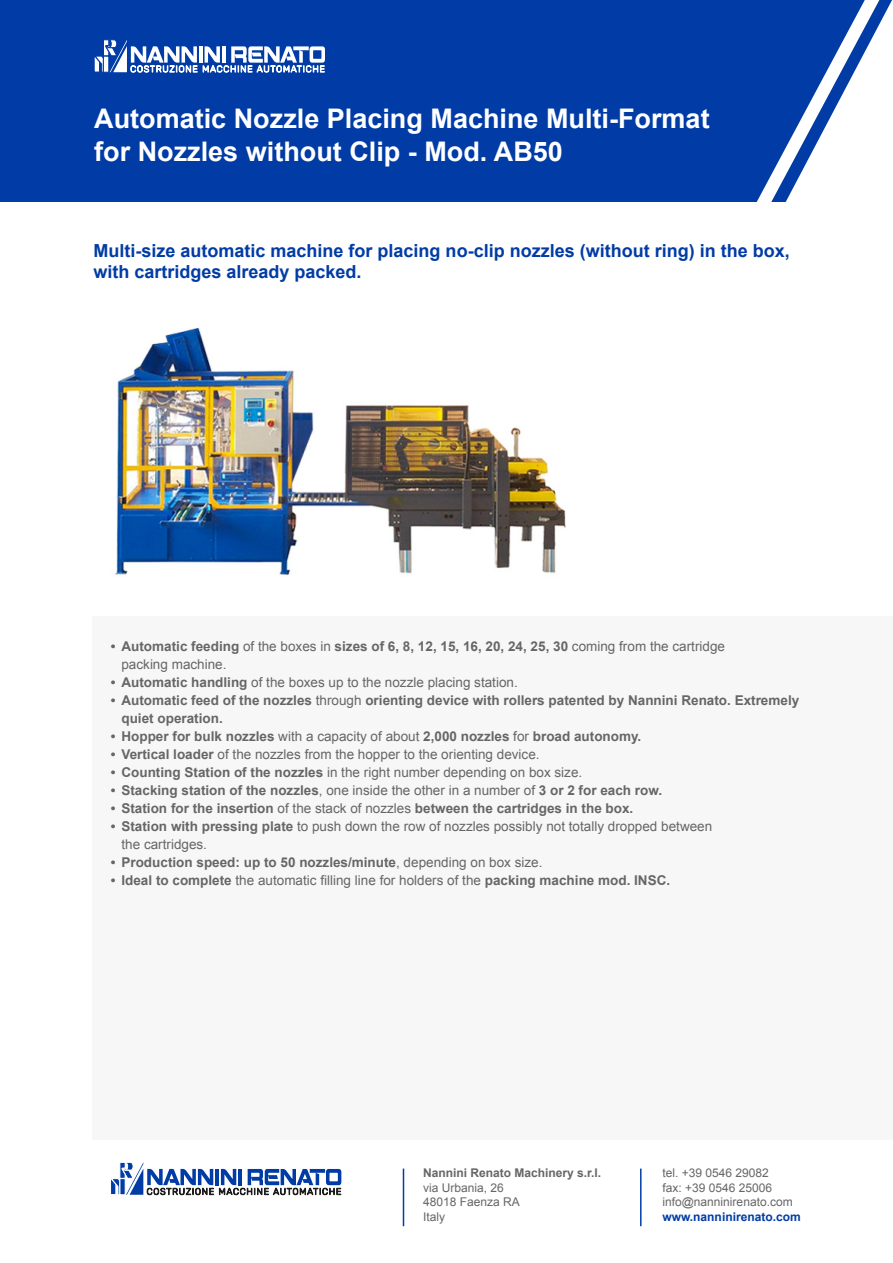
<style>
.page{position:relative;width:893px;height:1263px;background:#fff}
.page>*{position:absolute;margin:0;border:0;box-sizing:border-box;transform-origin:0 0}
.t1{font:700 27px "Arial";color:#fff}
.t2{font:700 18px/21.6px "Arial";color:#013ca6}
.Stile_di_paragrafo_1{font:700 13.5px "Arial";color:#666}
.Stile_di_paragrafo_1-2{font:13.5px "Arial";color:#666}
.t3{font:12px "Arial";color:#666}
.t4{font:700 12px "Arial";color:#666}
.t5{font:700 12px "Arial";color:#013ca6}
.s1{font-weight:400}
.s2{font-weight:700}
</style>
<div class="page">
<div style="left:0;top:0;width:892px;height:202px;background:#013ca6"></div>
<svg style="left:756px;top:0;width:136px;height:202px"></svg>
<svg style="left:94px;top:40px;width:103px;height:33px"></svg>
<hr style="left:199px;top:46px;width:3px;height:17px;background:#fff">
<svg style="left:203px;top:46px;width:122px;height:27px"></svg>
<img style="left:115px;top:328px;width:451px;height:250px">
<div style="left:93px;top:617px;width:799px;height:523px;background:#f7f7f7"></div>
<svg style="left:111px;top:1162px;width:230px;height:34px"></svg>
<hr style="left:403px;top:1169px;width:1px;height:57px;background:#013ca6">
<hr style="left:640px;top:1169px;width:1px;height:57px;background:#013ca6">
<p class="t1" style="left:94px;top:101px;width:617px">Automatic Nozzle Placing Machine Multi-Format</p>
<p class="t1" style="left:94px;top:133px;width:470px">for Nozzles without Clip - Mod. AB50</p>
<p class="t2" style="left:93px;top:240px;width:698px">Multi-size automatic machine for placing no-clip nozzles (without ring) in the box, with cartridges already packed.</p>
<p class="Stile_di_paragrafo_1" style="left:111px;top:637px;width:615px">• Automatic feeding <span class="s1">of the boxes in</span> sizes of 6, 8, 12, 15, 16, 20, 24, 25, 30 <span class="s1">coming from the cartridge</span></p>
<p class="Stile_di_paragrafo_1-2" style="left:121px;top:655px;width:107px">packing machine.</p>
<p class="Stile_di_paragrafo_1-2" style="left:111px;top:673px;width:408px"><span class="s2">• Automatic handling</span> of the boxes up to the nozzle placing station.</p>
<p class="Stile_di_paragrafo_1" style="left:111px;top:691px;width:689px">• Automatic feed of the nozzles <span class="s1">through</span> orienting device with rollers patented by Nannini Renato. Extremely</p>
<p class="Stile_di_paragrafo_1" style="left:121px;top:709px;width:103px">quiet operation.</p>
<p class="Stile_di_paragrafo_1" style="left:111px;top:727px;width:532px">• Hopper for bulk nozzles <span class="s1">with a capacity of about</span> 2,000 nozzles <span class="s1">for</span> broad autonomy.</p>
<p class="Stile_di_paragrafo_1-2" style="left:111px;top:745px;width:430px"><span class="s2">• Vertical loader</span> of the nozzles from the hopper to the orienting device.</p>
<p class="Stile_di_paragrafo_1-2" style="left:111px;top:763px;width:473px"><span class="s2">• Counting Station of the nozzles</span> in the right number depending on box size.</p>
<p class="Stile_di_paragrafo_1" style="left:111px;top:781px;width:552px">• Stacking station of the nozzles<span class="s1">, one inside the other in a number of</span> 3 or 2 for each row.</p>
<p class="Stile_di_paragrafo_1" style="left:111px;top:799px;width:524px">• Station for the insertion <span class="s1">of the stack of nozzles</span> between the cartridges in the box.</p>
<p class="Stile_di_paragrafo_1-2" style="left:111px;top:817px;width:602px"><span class="s2">• Station with pressing plate</span> to push down the row of nozzles possibly not totally dropped between</p>
<p class="Stile_di_paragrafo_1-2" style="left:121px;top:835px;width:87px">the cartridges.</p>
<p class="Stile_di_paragrafo_1" style="left:111px;top:853px;width:433px">• Production speed: up to 50 nozzles/minute<span class="s1">, depending on box size.</span></p>
<p class="Stile_di_paragrafo_1" style="left:111px;top:871px;width:560px">• Ideal to complete <span class="s1">the automatic filling line for holders of the</span> packing machine mod. INSC.</p>
<p class="t4" style="left:423px;top:1165px;width:180px">Nannini Renato Machinery s.r.l.</p>
<p class="t3" style="left:423px;top:1180px;width:82px">via Urbania, 26</p>
<p class="t3" style="left:423px;top:1194px;width:98px">48018 Faenza RA</p>
<p class="t3" style="left:423px;top:1208px;width:24px">Italy</p>
<p class="t3" style="left:662px;top:1165px;width:108px">tel. +39 0546 29082</p>
<p class="t3" style="left:662px;top:1180px;width:111px">fax: +39 0546 25006</p>
<p class="t3" style="left:662px;top:1194px;width:132px">info@nanninirenato.com</p>
<p class="t5" style="left:662px;top:1208px;width:140px">www.nanninirenato.com</p>
</div>
